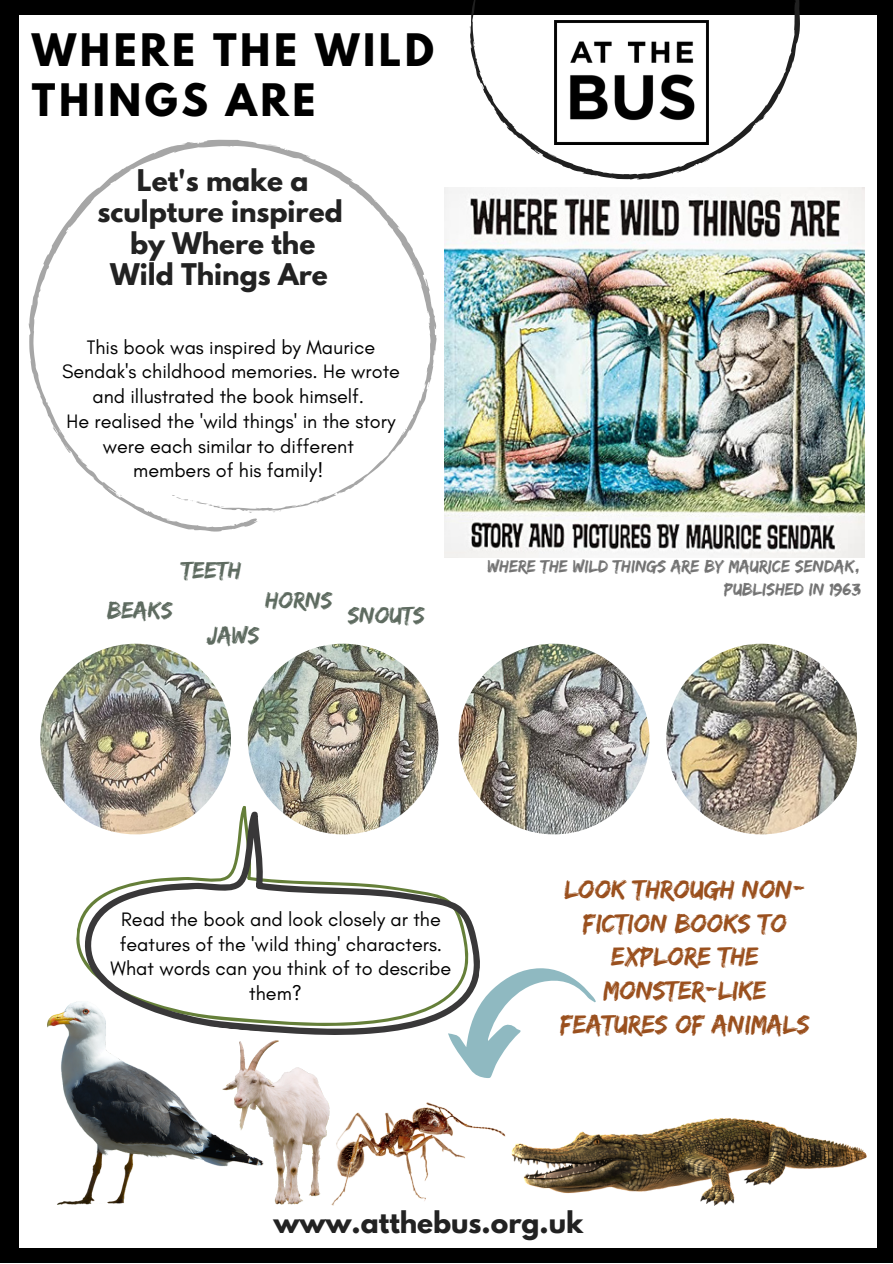
<style>
.page{position:relative;width:893px;height:1264px;background:#fff}
.page>*{position:absolute;margin:0;border:0;box-sizing:border-box;transform-origin:0 0}
.t1{font:700 39.6px/50.6px "League Spartan";letter-spacing:.09em;color:#000}
.t2{font:27px/33.8px "Edo";color:#9a501e;text-align:center}
.t3{font:700 26.4px/31.5px "League Spartan";color:#222;text-align:center}
.t4{font:24.45px "Edo";color:#5e6b60}
.t5{font:19.8px/24.8px "Glacial Indifference";color:#000;text-align:center}
.t6{font:18px/22.5px "Edo";color:#737373;text-align:right}
</style>
<div class="page">
<div style="left:0;top:0;width:892px;height:1262px;background:#000"></div>
<div style="left:19px;top:15px;width:857px;height:1232px;background:#fff"></div>
<svg style="left:28px;top:139px;width:483px;height:419px"></svg>
<svg style="left:470px;top:0;width:330px;height:180px"></svg>
<img style="left:554px;top:21px;width:154px;height:123px">
<img style="left:444px;top:187px;width:420px;height:370px">
<svg style="left:77px;top:795px;width:415px;height:240px"></svg>
<img style="left:40px;top:643px;width:191px;height:191px;border-radius:50%">
<img style="left:666px;top:643px;width:190px;height:191px;border-radius:50%">
<img style="left:458px;top:643px;width:191px;height:191px;border-radius:50%">
<img style="left:248px;top:643px;width:190px;height:191px;border-radius:50%">
<img style="left:48px;top:1001px;width:215px;height:203px">
<img style="left:511px;top:1118px;width:355px;height:87px">
<img style="left:223px;top:1040px;width:105px;height:164px">
<img style="left:269px;top:1102px;width:236px;height:103px">
<svg style="left:448px;top:968px;width:148px;height:110px"></svg>
<h1 class="t1" style="left:32px;top:29px;width:403px">WHERE THE WILD<br>THINGS ARE</h1>
<h3 class="t3" style="left:98px;top:168px;width:246px">Let's make a sculpture inspired by Where the<br>Wild Things Are</h3>
<p class="t5" style="left:62px;top:334px;width:339px">This book was inspired by Maurice Sendak's childhood memories. He wrote and illustrated the book himself.<br>He realised the 'wild things' in the story were each similar to different<br>members of his family!</p>
<p class="t4" style="left:181px;top:555px;width:61px">TEETH</p>
<p class="t4" style="left:107px;top:595px;width:67px">BEAKS</p>
<p class="t4" style="left:265px;top:585px;width:69px">HORNS</p>
<p class="t4" style="left:206px;top:620px;width:55px">JAWS</p>
<p class="t4" style="left:348px;top:600px;width:78px">SNOUTS</p>
<p class="t6" style="left:487px;top:555px;width:375px">WHERE THE WILD THINGS ARE BY MAURICE SENDAK,<br>PUBLISHED IN 1963</p>
<p class="t5" style="left:111px;top:906px;width:342px">Read the book and look closely ar the features of the 'wild thing' characters.<br>What words can you think of to describe them?</p>
<h2 class="t2" style="left:560px;top:871px;width:251px">LOOK THROUGH NON-<br>FICTION BOOKS TO<br>EXPLORE THE<br>MONSTER-LIKE<br>FEATURES OF ANIMALS</h2>
<h3 class="t3" style="left:273px;top:1209px;width:311px">www.atthebus.org.uk</h3>
</div>
